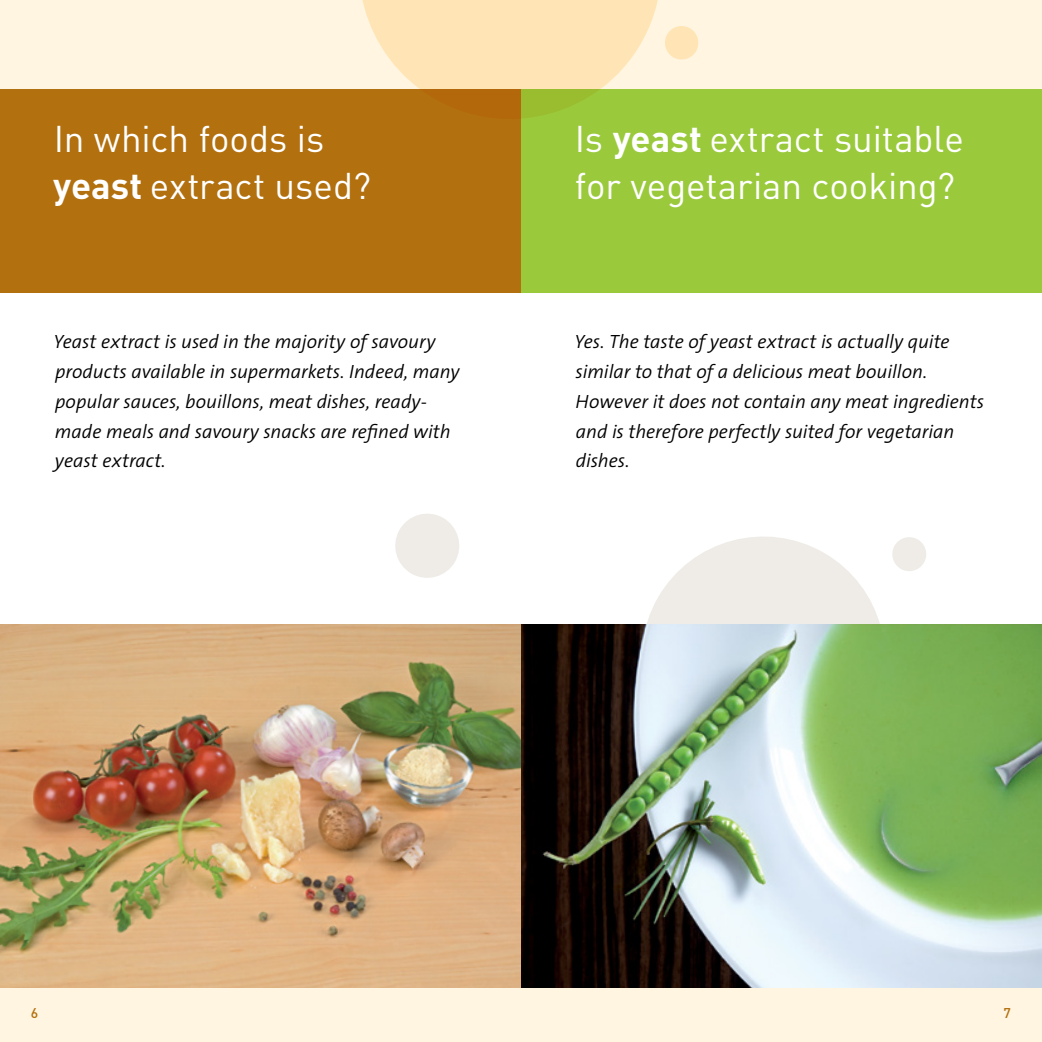
<style>
.page{position:relative;width:1042px;height:1042px;background:#fff5e0}
.page>*{position:absolute;margin:0;border:0;box-sizing:border-box;transform-origin:0 0}
.t1{font:36.75px/47.2px "DIN Pro";color:#fff}
.t2{font:italic 300 19.25px/29.8px "The Sans";color:#000}
.t3{font:500 14px "DIN Pro";color:#b2700e}
.s1{font-weight:700}
</style>
<div class="page">
<div style="left:0;top:238px;width:1042px;height:416px;background:#fff"></div>
<div style="left:0;top:89px;width:521px;height:204px;background:#b2700e"></div>
<div style="left:521px;top:89px;width:521px;height:204px;background:#9aca3c"></div>
<svg style="left:362px;top:0;width:296px;height:118px;fill:#ffe5b5"></svg>
<svg style="left:665px;top:26px;width:34px;height:34px"></svg>
<svg style="left:395px;top:514px;width:64px;height:64px"></svg>
<svg style="left:624px;top:536px;width:278px;height:89px;fill:#efece8"></svg>
<img style="left:0;top:625px;width:521px;height:362px">
<svg style="left:521px;top:625px;width:521px;height:362px;background:#829779"></svg>
<svg style="left:890px;top:536px;width:36px;height:37px"></svg>
<h1 class="t1" style="left:53px;top:113px;width:319px">In which foods is <span class="s1">yeast</span> extract used?</h1>
<p class="t2" style="left:54px;top:326px;width:407px">Yeast extract is used in the majority of savoury products available in supermarkets. Indeed, many popular sauces, bouillons, meat dishes, ready&shy;made meals and savoury snacks are refined with yeast extract.</p>
<h1 class="t1" style="left:575px;top:113px;width:391px">Is <span class="s1">yeast</span> extract suitable for vegetarian cooking?</h1>
<p class="t2" style="left:575px;top:326px;width:411px">Yes. The taste of yeast extract is actually quite similar to that of a delicious meat bouillon.<br>However it does not contain any meat ingredients and is therefore perfectly suited for vegetarian dishes.</p>
<p class="t3" style="left:31px;top:1002px;width:9px">6</p>
<p class="t3" style="left:1003px;top:1002px;width:9px">7</p>
</div>
